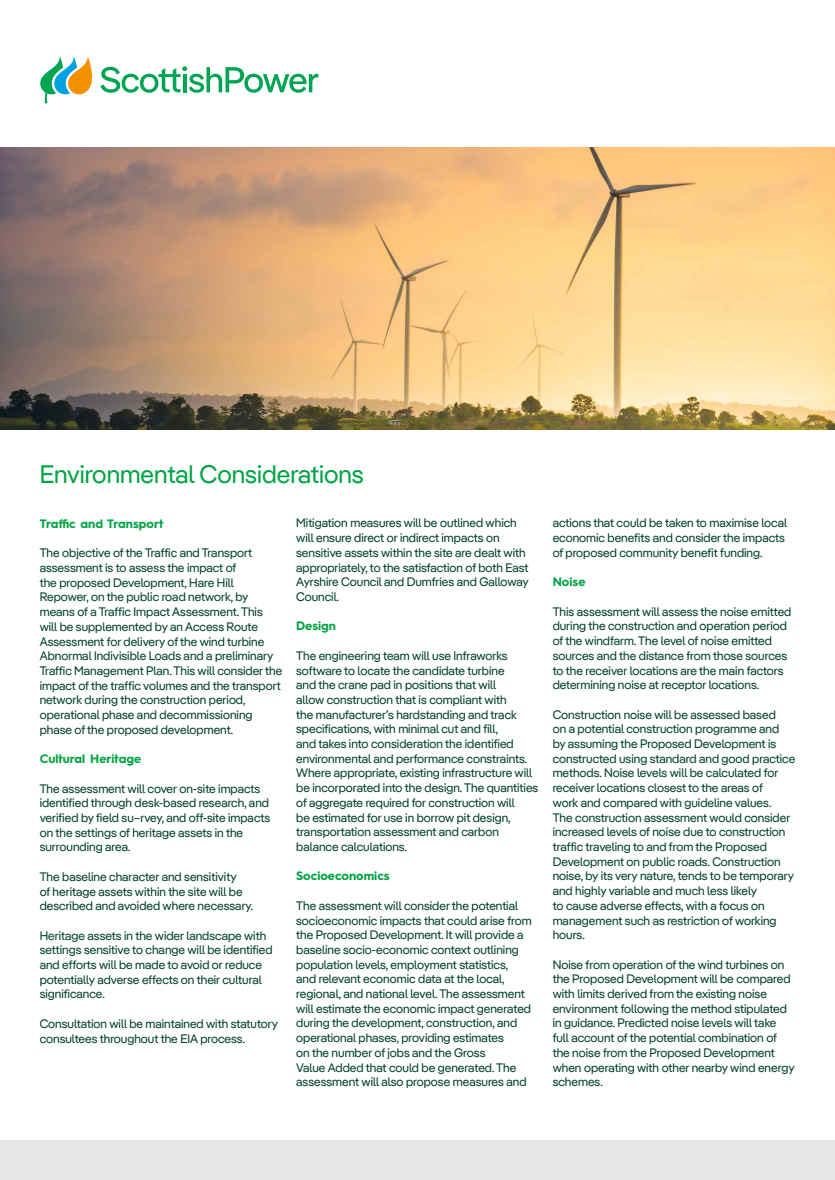
<style>
.page{position:relative;width:835px;height:1180px;background:#fff}
.page>*{position:absolute;margin:0;border:0;box-sizing:border-box;transform-origin:0 0}
.t1{font:25.2px "Iber Pangea";color:#00a443}
.t2{font:12.25px/14.7px "Iber Pangea";color:#00402a}
.t3{font:700 12.25px "Hurme Geometric Sans 3";color:#00a443}
</style>
<div class="page">
<svg style="left:40px;top:56px;width:278px;height:47px"></svg>
<img style="left:0;top:148px;width:834px;height:281px">
<div style="left:0;top:1140px;width:834px;height:40px;background:#e6e7e7"></div>
<h1 class="t1" style="left:40px;top:457px;width:325px">Environmental Considerations</h1>
<p class="t3" style="left:40px;top:515px;width:125px">Traffic and Transport</p>
<p class="t2" style="left:40px;top:545px;width:244px">The objective of the Traffic and Transport assessment is to assess the impact of<br>the proposed Development, Hare Hill Repower, on the public road network, by means of a Traffic Impact Assessment. This will be supplemented by an Access Route Assessment for delivery of the wind turbine Abnormal Indivisible Loads and a preliminary Traffic Management Plan. This will consider the impact of the traffic volumes and the transport network during the construction period, operational phase and decommissioning phase of the proposed development.</p>
<p class="t3" style="left:40px;top:750px;width:103px">Cultural Heritage</p>
<p class="t2" style="left:40px;top:780px;width:232px">The assessment will cover on-site impacts identified through desk-based research, and verified by field su–rvey, and off-site impacts on the settings of heritage assets in the surrounding area.</p>
<p class="t2" style="left:40px;top:869px;width:215px">The baseline character and sensitivity<br>of heritage assets within the site will be described and avoided where necessary.</p>
<p class="t2" style="left:40px;top:927px;width:234px">Heritage assets in the wider landscape with settings sensitive to change will be identified and efforts will be made to avoid or reduce potentially adverse effects on their cultural significance.</p>
<p class="t2" style="left:40px;top:1016px;width:240px">Consultation will be maintained with statutory consultees throughout the EIA process.</p>
<p class="t2" style="left:296px;top:515px;width:234px">Mitigation measures will be outlined which will ensure direct or indirect impacts on sensitive assets within the site are dealt with appropriately, to the satisfaction of both East Ayrshire Council and Dumfries and Galloway Council.</p>
<p class="t3" style="left:296px;top:617px;width:41px">Design</p>
<p class="t2" style="left:296px;top:648px;width:243px">The engineering team will use Infraworks software to locate the candidate turbine<br>and the crane pad in positions that will<br>allow construction that is compliant with<br>the manufacturer’s hardstanding and track specifications, with minimal cut and fill,<br>and takes into consideration the identified environmental and performance constraints.<br>Where appropriate, existing infrastructure will be incorporated into the design. The quantities of aggregate required for construction will<br>be estimated for use in borrow pit design, transportation assessment and carbon balance calculations.</p>
<p class="t3" style="left:296px;top:867px;width:95px">Socioeconomics</p>
<p class="t2" style="left:296px;top:898px;width:237px">The assessment will consider the potential socioeconomic impacts that could arise from the Proposed Development. It will provide a baseline socio-economic context outlining population levels, employment statistics,<br>and relevant economic data at the local, regional, and national level. The assessment will estimate the economic impact generated during the development, construction, and operational phases, providing estimates<br>on the number of jobs and the Gross<br>Value Added that could be generated. The assessment will also propose measures and</p>
<p class="t2" style="left:552px;top:515px;width:236px">actions that could be taken to maximise local economic benefits and consider the impacts of proposed community benefit funding.</p>
<p class="t3" style="left:552px;top:573px;width:34px">Noise</p>
<p class="t2" style="left:552px;top:604px;width:240px">This assessment will assess the noise emitted during the construction and operation period of the windfarm. The level of noise emitted sources and the distance from those sources to the receiver locations are the main factors determining noise at receptor locations.</p>
<p class="t2" style="left:552px;top:706px;width:244px">Construction noise will be assessed based<br>on a potential construction programme and<br>by assuming the Proposed Development is constructed using standard and good practice methods. Noise levels will be calculated for receiver locations closest to the areas of<br>work and compared with guideline values.<br>The construction assessment would consider increased levels of noise due to construction traffic traveling to and from the Proposed Development on public roads. Construction noise, by its very nature, tends to be temporary and highly variable and much less likely<br>to cause adverse effects, with a focus on management such as restriction of working hours.</p>
<p class="t2" style="left:552px;top:956px;width:243px">Noise from operation of the wind turbines on the Proposed Development will be compared with limits derived from the existing noise environment following the method stipulated in guidance. Predicted noise levels will take full account of the potential combination of the noise from the Proposed Development when operating with other nearby wind energy schemes.</p>
</div>
